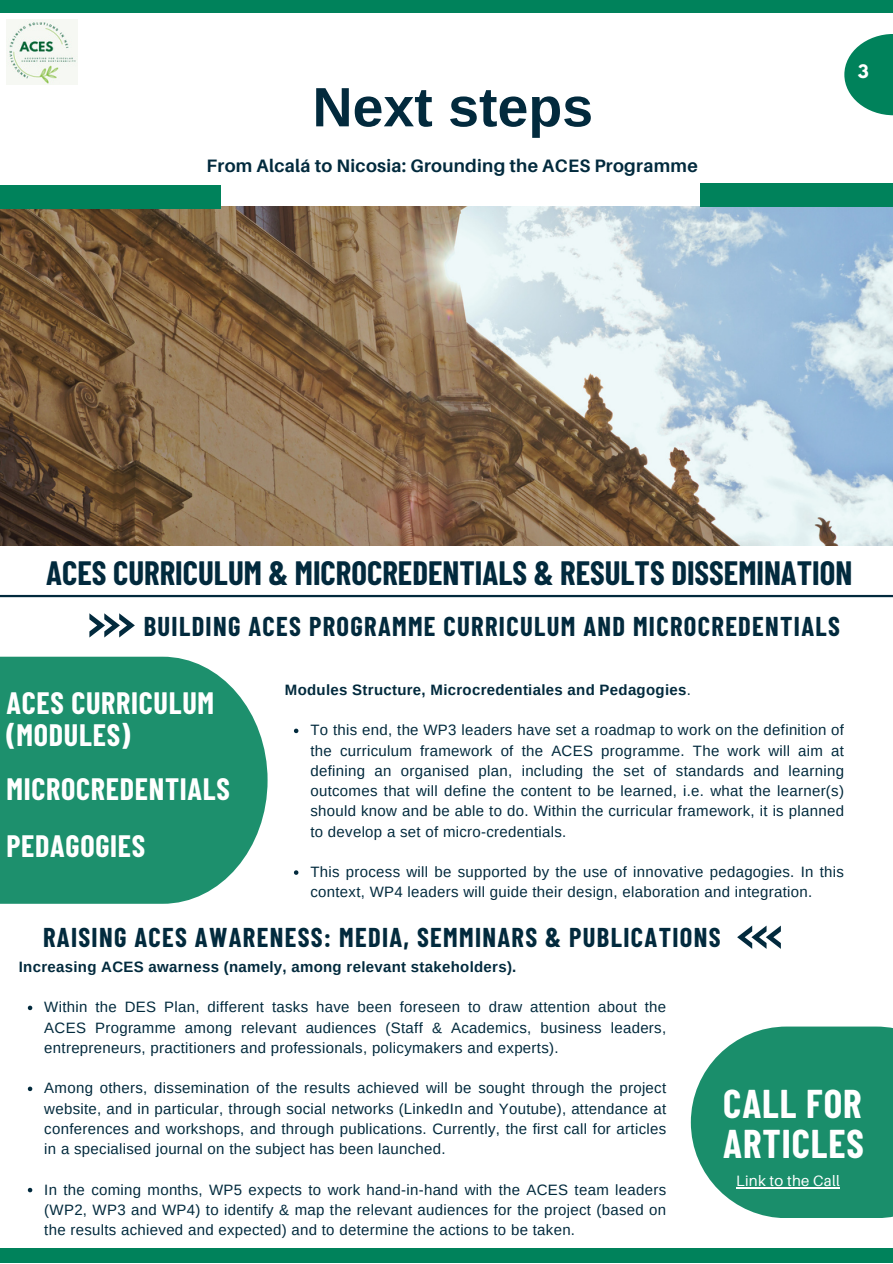
<style>
.page{position:relative;width:893px;height:1264px;background:#fff}
.page>*{position:absolute;margin:0;border:0;box-sizing:border-box;transform-origin:0 0}
.t1{font:700 55.5px "Arimo";color:#022a3d}
.t2{font:700 39.15px "Barlow Condensed";letter-spacing:.025em;color:#fff}
.t3{font:700 33px "Barlow Condensed";color:#022a3d}
.t4{font:700 30.15px "Barlow Condensed";letter-spacing:.025em;color:#fff}
.t5{font:700 26.55px "Barlow Condensed";letter-spacing:.05em;color:#022a3d}
.t6{font:700 18px "Aileron";letter-spacing:.015em;color:#022a3d}
.t7{font:700 16.5px "League Spartan";color:#fff}
.t8{font:15px/20.2px "Arimo";letter-spacing:.02em;color:#022a3d;text-align:justify}
.t9{font:700 15px "Arimo";letter-spacing:.02em;color:#022a3d}
.t10{font:15px "Aileron";letter-spacing:.015em;color:#fff}
.s1{font-weight:400}
</style>
<div class="page">
<svg style="left:0;top:656px;width:267px;height:247px;background:#2f9979"></svg>
<img style="left:0;top:206px;width:892px;height:339px">
<div style="left:0;top:185px;width:221px;height:23px;background:#00825b"></div>
<div style="left:700px;top:183px;width:192px;height:23px;background:#00825b"></div>
<svg style="left:690px;top:1026px;width:202px;height:192px;background:#339a7b"></svg>
<svg style="left:89px;top:613px;width:46px;height:24px"></svg>
<svg style="left:737px;top:925px;width:43px;height:23px"></svg>
<div style="left:0;top:0;width:892px;height:12px;background:#00825b"></div>
<div style="left:0;top:1248px;width:892px;height:14px;background:#00825b"></div>
<hr style="left:0;top:595px;width:892px;height:2px;background:#022a3d">
<img style="left:6px;top:20px;width:71px;height:65px">
<svg style="left:844px;top:34px;width:48px;height:81px;fill:#00825b"></svg>
<svg style="left:28px;top:1005px;width:4px;height:5px"></svg>
<svg style="left:28px;top:1086px;width:4px;height:5px"></svg>
<svg style="left:28px;top:1187px;width:4px;height:5px"></svg>
<svg style="left:294px;top:728px;width:4px;height:5px"></svg>
<svg style="left:294px;top:870px;width:4px;height:4px"></svg>
<hr style="left:736px;top:1187px;width:104px;height:1px;background:#fff">
<p class="t1" style="left:312px;top:76px;width:282px">Next steps</p>
<p class="t6" style="left:207px;top:154px;width:492px">From Alcalá to Nicosia: Grounding the ACES Programme</p>
<p class="t7" style="left:857px;top:63px;width:12px">3</p>
<p class="t3" style="left:46px;top:551px;width:807px">ACES CURRICULUM &amp; MICROCREDENTIALS &amp; RESULTS DISSEMINATION</p>
<p class="t5" style="left:144px;top:609px;width:697px">BUILDING ACES PROGRAMME CURRICULUM AND MICROCREDENTIALS</p>
<p class="t4" style="left:6px;top:684px;width:209px">ACES CURRICULUM</p>
<p class="t4" style="left:6px;top:715px;width:125px">(MODULES)</p>
<p class="t4" style="left:6px;top:769px;width:225px">MICROCREDENTIALS</p>
<p class="t4" style="left:6px;top:826px;width:140px">PEDAGOGIES</p>
<p class="t9" style="left:285px;top:681px;width:407px">Modules Structure, Microcredentiales and Pedagogies<span class="s1">.</span></p>
<p class="t8" style="left:310px;top:720px;width:535px">To this end, the WP3 leaders have set a roadmap to work on the definition of the curriculum framework of the ACES programme. The work will aim at defining an organised plan, including the set of standards and learning outcomes that will define the content to be learned, i.e. what the learner(s) should know and be able to do. Within the curricular framework, it is planned to develop a set of micro-credentials.</p>
<p class="t8" style="left:310px;top:861px;width:535px">This process will be supported by the use of innovative pedagogies. In this context, WP4 leaders will guide their design, elaboration and integration.</p>
<p class="t5" style="left:43px;top:920px;width:679px">RAISING ACES AWARENESS: MEDIA, SEMMINARS &amp; PUBLICATIONS</p>
<p class="t9" style="left:19px;top:958px;width:499px">Increasing ACES awarness (namely, among relevant stakeholders).</p>
<p class="t8" style="left:44px;top:997px;width:623px">Within the DES Plan, different tasks have been foreseen to draw attention about the ACES Programme among relevant audiences (Staff &amp; Academics, business leaders, entrepreneurs, practitioners and professionals, policymakers and experts).</p>
<p class="t8" style="left:44px;top:1078px;width:623px">Among others, dissemination of the results achieved will be sought through the project website, and in particular, through social networks (LinkedIn and Youtube), attendance at conferences and workshops, and through publications. Currently, the first call for articles in a specialised journal on the subject has been launched.</p>
<p class="t8" style="left:44px;top:1179px;width:623px">In the coming months, WP5 expects to work hand-in-hand with the ACES team leaders (WP2, WP3 and WP4) to identify &amp; map the relevant audiences for the project (based on the results achieved and expected) and to determine the actions to be taken.</p>
<p class="t2" style="left:723px;top:1078px;width:140px">CALL FOR</p>
<p class="t2" style="left:723px;top:1119px;width:142px">ARTICLES</p>
<p class="t10" style="left:736px;top:1171px;width:105px">Link to the Call</p>
</div>
